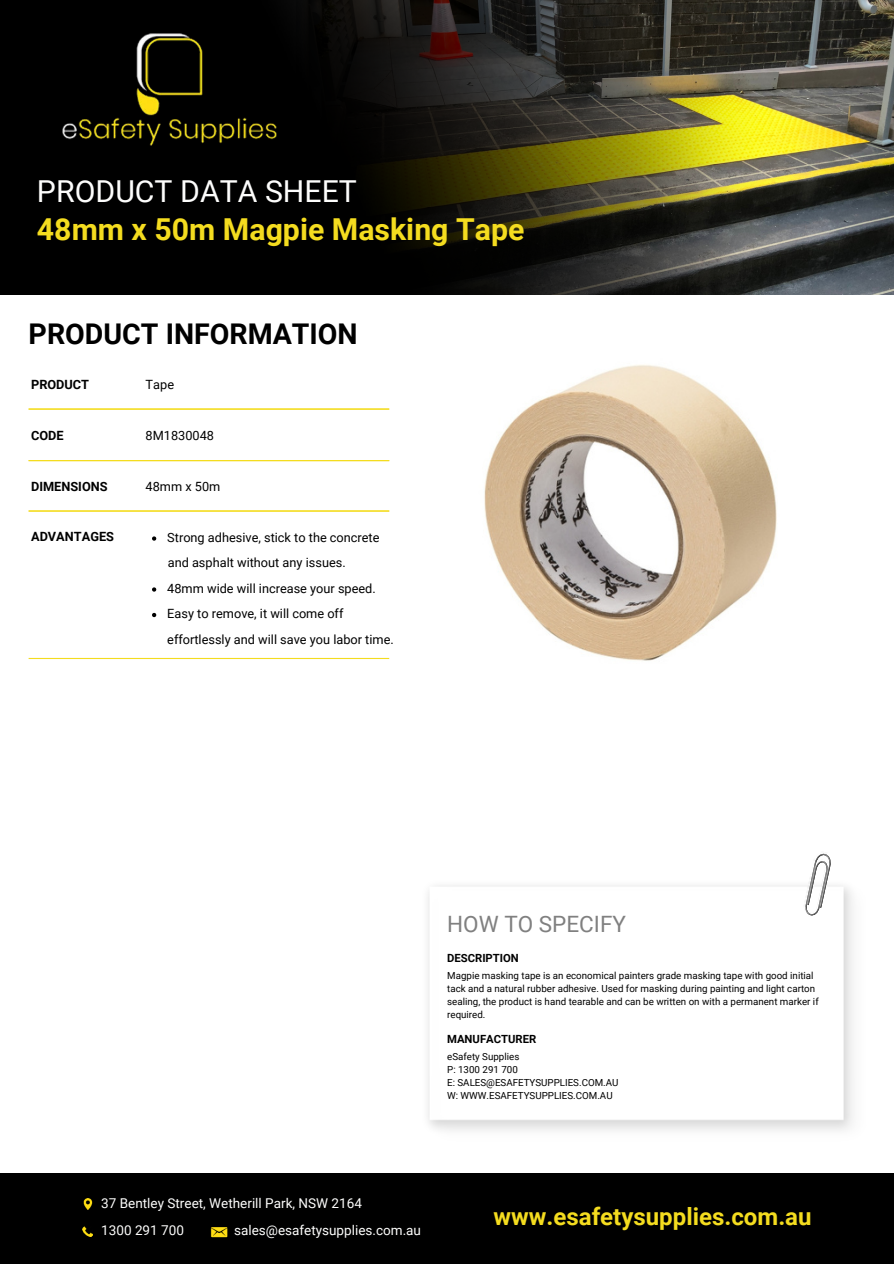
<style>
.page{position:relative;width:894px;height:1264px;background:#fff}
.page>*{position:absolute;margin:0;border:0;box-sizing:border-box;transform-origin:0 0}
.t1{font:700 30.15px "Roboto";color:#f4dc1f}
.t2{font:30.15px "Roboto";color:#fdfdfc}
.t3{font:700 28.5px "Roboto";color:#000}
.t4{font:700 24px "Roboto";color:#f4dc1f}
.t5{font:22.5px "Roboto";color:#808080}
.t6{font:13.5px/27px "Roboto";color:#fdfdfc}
.t7{font:12.75px/25.5px "Roboto";color:#000}
.t8{font:700 12.75px "Roboto";color:#000}
.t9{font:700 11.25px "Roboto";color:#000}
.t10{font:9.75px/13px "Roboto";color:#000}
</style>
<div class="page">
<div style="left:0;top:1172px;width:893px;height:91px;background:#000"></div>
<svg style="left:83px;top:1198px;width:9px;height:11px"></svg>
<img style="left:210px;top:1227px;width:18px;height:11px">
<svg style="left:83px;top:1226px;width:10px;height:10px"></svg>
<img style="left:862px;top:0;width:31px;height:294px">
<img style="left:0;top:0;width:862px;height:294px">
<img style="left:62px;top:34px;width:214px;height:111px">
<svg style="left:152px;top:536px;width:4px;height:4px"></svg>
<svg style="left:152px;top:587px;width:4px;height:4px"></svg>
<svg style="left:152px;top:613px;width:4px;height:4px"></svg>
<hr style="left:29px;top:408px;width:360px;height:1px;background:#f4dc1f">
<hr style="left:29px;top:460px;width:360px;height:1px;background:#f4dc1f">
<hr style="left:29px;top:510px;width:360px;height:1px;background:#f4dc1f">
<hr style="left:29px;top:658px;width:360px;height:1px;background:#f4dc1f">
<img style="left:428px;top:885px;width:425px;height:246px">
<svg style="left:802px;top:918px;width:31px;height:1px"></svg>
<img style="left:801px;top:853px;width:32px;height:65px">
<img style="left:484px;top:365px;width:293px;height:296px">
<h1 class="t2" style="left:37px;top:170px;width:321px">PRODUCT DATA SHEET</h1>
<h1 class="t1" style="left:37px;top:208px;width:489px">48mm x 50m Magpie Masking Tape</h1>
<h2 class="t3" style="left:29px;top:314px;width:330px">PRODUCT INFORMATION</h2>
<h3 class="t8" style="left:31px;top:375px;width:59px">PRODUCT</h3>
<h3 class="t8" style="left:31px;top:426px;width:34px">CODE</h3>
<h3 class="t8" style="left:31px;top:477px;width:78px">DIMENSIONS</h3>
<h3 class="t7" style="left:146px;top:371px;width:30px">Tape</h3>
<h3 class="t7" style="left:146px;top:422px;width:70px">8M1830048</h3>
<h3 class="t7" style="left:146px;top:473px;width:76px">48mm x 50m</h3>
<h3 class="t8" style="left:31px;top:528px;width:84px">ADVANTAGES</h3>
<h3 class="t7" style="left:167px;top:524px;width:214px">Strong adhesive, stick to the concrete</h3>
<h3 class="t7" style="left:167px;top:575px;width:228px">48mm wide will increase your speed.<br>Easy to remove, it will come off effortlessly and will save you labor time.</h3>
<h3 class="t7" style="left:168px;top:549px;width:179px">and asphalt without any issues.</h3>
<h3 class="t5" style="left:447px;top:908px;width:180px">HOW TO SPECIFY</h3>
<p class="t9" style="left:447px;top:949px;width:73px">DESCRIPTION</p>
<p class="t10" style="left:447px;top:968px;width:373px">Magpie masking tape is an economical painters grade masking tape with good initial tack and a natural rubber adhesive. Used for masking during painting and light carton sealing, the product is hand tearable and can be written on with a permanent marker if required.</p>
<p class="t10" style="left:447px;top:1049px;width:173px">eSafety Supplies<br>P: 1300 291 700<br>E: SALES@ESAFETYSUPPLIES.COM.AU<br>W: WWW.ESAFETYSUPPLIES.COM.AU</p>
<p class="t9" style="left:447px;top:1031px;width:90px">MANUFACTURER</p>
<h3 class="t6" style="left:101px;top:1188px;width:262px">37 Bentley Street, Wetherill Park, NSW 2164<br>1300 291 700</h3>
<h3 class="t6" style="left:234px;top:1215px;width:188px">sales@esafetysupplies.com.au</h3>
<h3 class="t4" style="left:493px;top:1199px;width:319px">www.esafetysupplies.com.au</h3>
</div>
